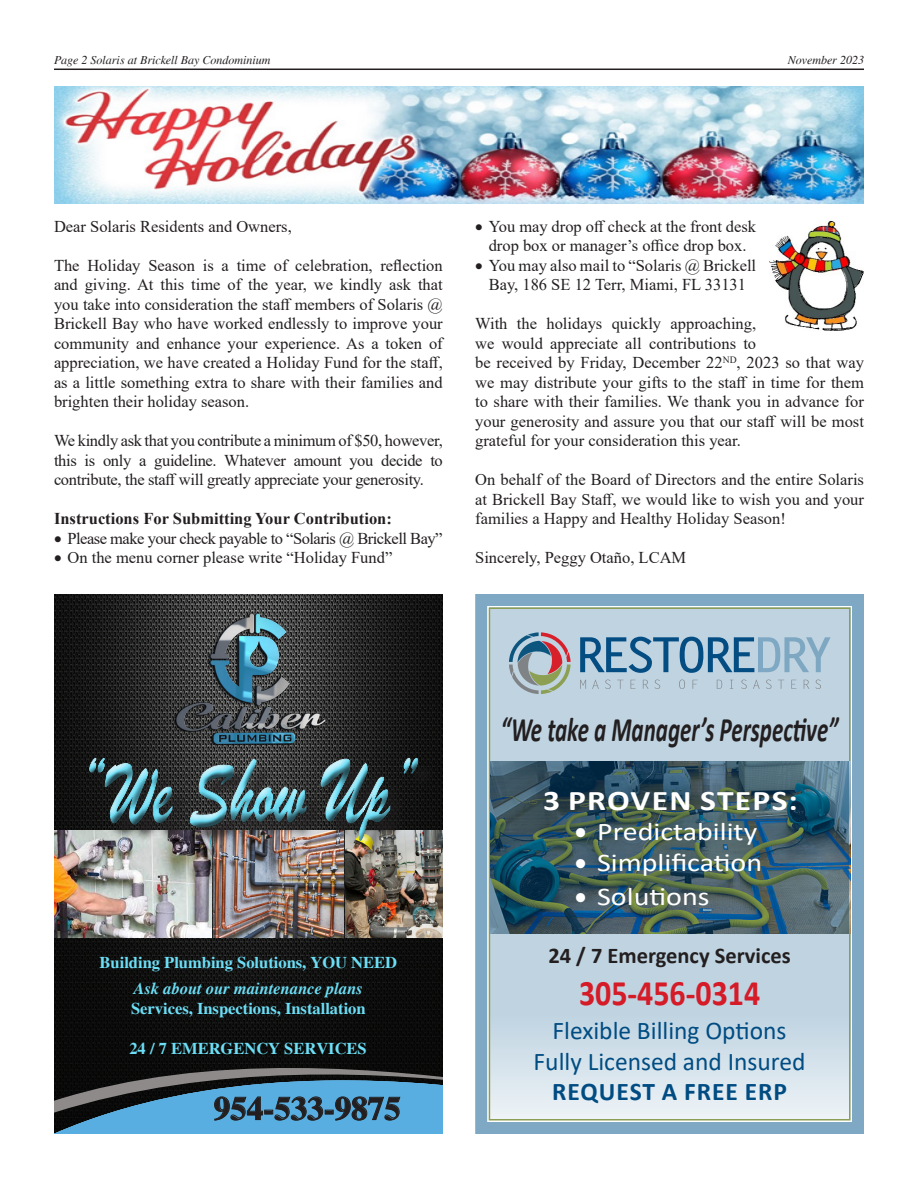
<style>
.page{position:relative;width:918px;height:1188px;background:#fff}
.page>*{position:absolute;margin:0;border:0;box-sizing:border-box;transform-origin:0 0}
.t1{font:700 36px "Calibri";color:#d51b28;scale:.89 1}
.t2{font:italic 700 34.5px "Calibri";color:#231f20;scale:.67 1}
.t3{font:700 33px "Times";color:#231f20}
.t4{font:700 28.5px "Calibri";letter-spacing:.04em;color:#fff;scale:1.18 1}
.t5{font:25.5px/30.6px "Calibri";color:#004c82;text-align:center}
.t6{font:25.5px "Calibri";color:#fff;scale:1.18 1}
.t7{font:700 22.5px "Calibri";color:#231f20}
.t8{font:16.5px/19.5px "Times New Roman";color:#231f20;text-align:justify}
.t9{font:700 16.5px/25.8px "Times";color:#6cdef6;text-align:center}
.t10{font:16.5px "Times New Roman";letter-spacing:-.03em;color:#231f20}
.t11{font:700 16.5px "Times New Roman";color:#231f20}
.t12{font:italic 12px "Times";color:#231f20}
.s1{font-style:italic}
.s2{font-weight:700}
</style>
<div class="page">
<hr style="left:54px;top:69px;width:810px;height:1px;background:#231f20">
<img style="left:54px;top:594px;width:389px;height:457px">
<img style="left:169px;top:612px;width:159px;height:133px">
<svg style="left:54px;top:1051px;width:389px;height:83px;background:#3d6780"></svg>
<img style="left:54px;top:830px;width:157px;height:108px">
<img style="left:346px;top:830px;width:97px;height:108px">
<img style="left:213px;top:859px;width:130px;height:79px">
<div style="left:92px;top:761px;width:344px;height:98px;background:#231f20;opacity:.75"></div>
<div style="left:87px;top:758px;width:331px;height:84px;background:#231f20;opacity:.75"></div>
<svg style="left:492px;top:611px;width:355px;height:506px;background:#c6d8e4"></svg>
<svg style="left:580px;top:637px;width:250px;height:36px;background:#80a6c1"></svg>
<svg style="left:580px;top:680px;width:6px;height:9px"></svg>
<svg style="left:592px;top:679px;width:7px;height:10px"></svg>
<svg style="left:605px;top:680px;width:6px;height:9px"></svg>
<svg style="left:617px;top:680px;width:6px;height:9px"></svg>
<svg style="left:631px;top:680px;width:4px;height:9px"></svg>
<svg style="left:643px;top:680px;width:6px;height:9px"></svg>
<svg style="left:655px;top:680px;width:5px;height:9px"></svg>
<svg style="left:679px;top:680px;width:6px;height:9px"></svg>
<svg style="left:693px;top:680px;width:5px;height:9px"></svg>
<svg style="left:717px;top:680px;width:5px;height:9px"></svg>
<svg style="left:730px;top:680px;width:3px;height:9px"></svg>
<svg style="left:741px;top:680px;width:6px;height:9px"></svg>
<svg style="left:753px;top:679px;width:7px;height:10px"></svg>
<svg style="left:766px;top:680px;width:6px;height:9px"></svg>
<svg style="left:778px;top:680px;width:6px;height:9px"></svg>
<svg style="left:791px;top:680px;width:5px;height:9px"></svg>
<svg style="left:804px;top:680px;width:5px;height:9px"></svg>
<svg style="left:815px;top:680px;width:6px;height:9px"></svg>
<svg style="left:509px;top:632px;width:62px;height:62px;background:#a1a3a9"></svg>
<div style="left:475px;top:594px;width:389px;height:540px;border:12px solid #7fa8c4"></div>
<div style="left:489px;top:608px;width:361px;height:512px;border:2px solid #8b9e53"></div>
<img style="left:490px;top:761px;width:359px;height:172px">
<img style="left:770px;top:221px;width:94px;height:109px">
<img style="left:55px;top:86px;width:809px;height:117px">
<p class="t12" style="left:54px;top:53px;width:218px">Page 2 Solaris at Brickell Bay Condominium</p>
<p class="t12" style="left:788px;top:53px;width:78px">November 2023</p>
<p class="t8" style="left:54px;top:216px;width:239px">Dear Solaris Residents and Owners,</p>
<p class="t8" style="left:54px;top:255px;width:390px">The Holiday Season is a time of celebration, reflection and giving. At this time of the year, we kindly ask that you take into consideration the staff members of Solaris @ Brickell Bay who have worked endlessly to improve your community and enhance your experience. As a token of appreciation, we have created a Holiday Fund for the staff, as a little something extra to share with their families and brighten their holiday season.</p>
<p class="t8" style="left:54px;top:430px;width:390px">We kindly ask that you contribute a minimum of $50, however, this is only a guideline. Whatever amount you decide to contribute, the staff will greatly appreciate your generosity.</p>
<p class="t11" style="left:54px;top:507px;width:339px">Instructions For Submitting Your Contribution:</p>
<p class="t10" style="left:54px;top:527px;width:390px">• Please make your check payable to “Solaris @ Brickell Bay”</p>
<p class="t8" style="left:54px;top:547px;width:340px">• On the menu corner please write “Holiday Fund”</p>
<p class="t8" style="left:475px;top:216px;width:283px;text-align:center">• You may drop off check at the front desk drop box or manager’s office drop box.</p>
<p class="t8" style="left:475px;top:255px;width:283px;text-align:center">• You may also mail to “Solaris @ Brickell<br>Bay, 186 SE 12 Terr, Miami, FL 33131</p>
<p class="t8" style="left:475px;top:313px;width:390px;text-align:left">With the holidays quickly approaching,<br>we would appreciate all contributions to<br>be received by Friday, December 22<sup>ND</sup>, 2023 so that way we may distribute your gifts to the staff in time for them to share with their families. We thank you in advance for your generosity and assure you that our staff will be most grateful for your consideration this year.</p>
<p class="t8" style="left:475px;top:469px;width:390px">On behalf of the Board of Directors and the entire Solaris at Brickell Bay Staff, we would like to wish you and your families a Happy and Healthy Holiday Season!</p>
<p class="t8" style="left:475px;top:547px;width:213px">Sincerely, Peggy Otaño, LCAM</p>
<p class="t9" style="left:100px;top:950px;width:299px">Building Plumbing Solutions, YOU NEED<br><span class="s1">Ask about our maintenance plans</span></p>
<p class="t9" style="left:131px;top:995px;width:236px">Services, Inspections, Installation</p>
<p class="t9" style="left:129px;top:1036px;width:239px">24 / 7 EMERGENCY SERVICES</p>
<p class="t3" style="left:214px;top:1089px;width:188px">954-533-9875</p>
<p class="t2" style="left:501px;top:705px;width:505px">“We take a Manager’s Perspective”</p>
<p class="t4" style="left:543px;top:780px;width:217px">3 PROVEN STEPS:</p>
<p class="t6" style="left:575px;top:814px;width:156px">• Predictability</p>
<p class="t6" style="left:575px;top:845px;width:160px">• Simplification</p>
<p class="t6" style="left:575px;top:879px;width:116px">• Solutions</p>
<p class="t7" style="left:548px;top:940px;width:244px">24 / 7 Emergency Services</p>
<p class="t1" style="left:579px;top:968px;width:205px">305-456-0314</p>
<p class="t5" style="left:534px;top:1015px;width:273px">Flexible Billing Options<br>Fully Licensed and Insured<br><span class="s2">REQUEST A FREE ERP</span></p>
</div>
